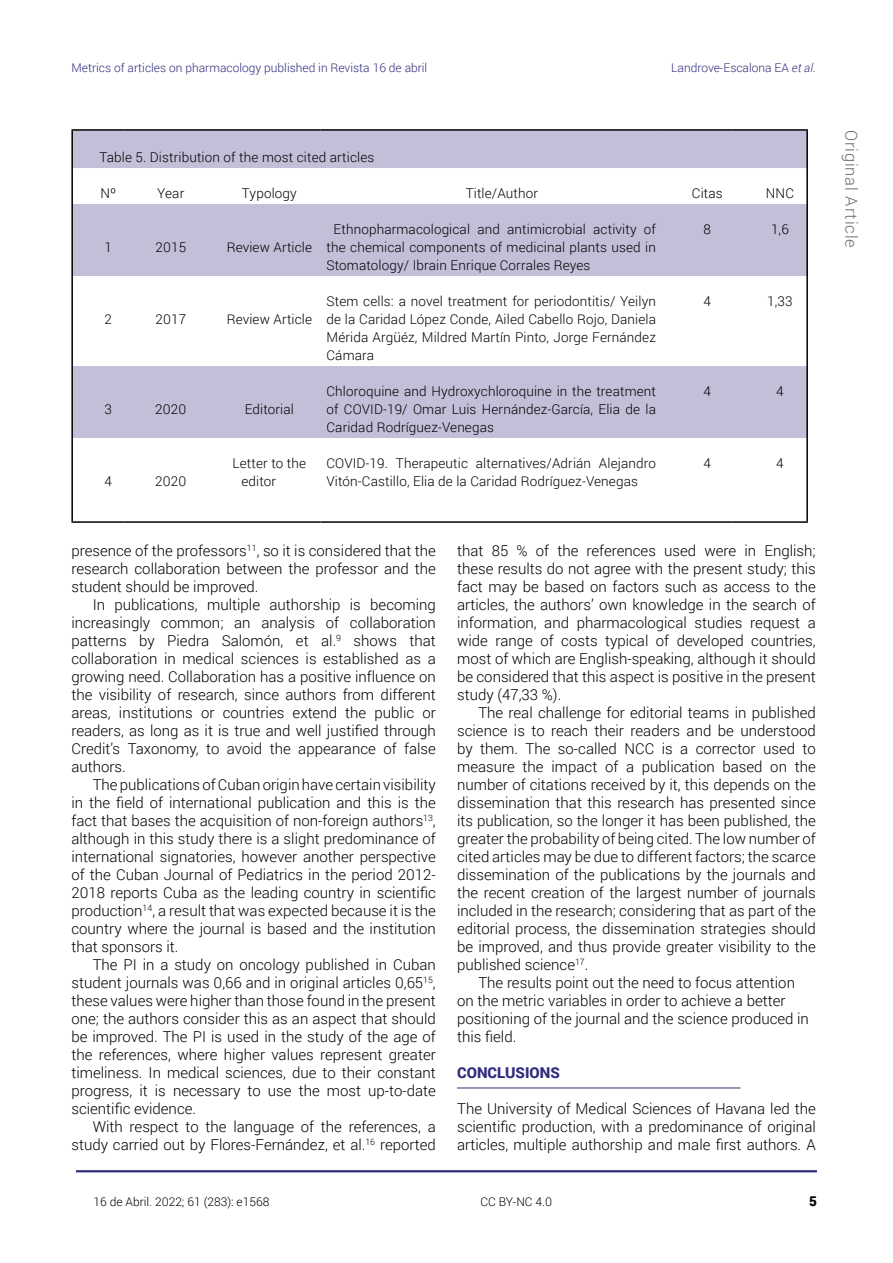
<style>
.page{position:relative;width:893px;height:1263px;background:#fff}
.page>*{position:absolute;margin:0;border:0;box-sizing:border-box;transform-origin:0 0}
.t1{font:300 16.5px "Roboto";letter-spacing:.05em;color:#6e6e6e}
.t2{font:300 15px/18px "Roboto";color:#000;text-align:justify}
.t3{font:900 15px "Roboto";color:#322d7d}
.t4{font:300 13.5px/18px "Roboto";letter-spacing:.01em;color:#000;text-align:justify}
.t5{font:900 13.5px "Roboto";color:#000}
.t6{font:300 12px "Roboto";color:#322d7d}
.t7{font:300 12px "Roboto";color:#000}
.s1{font-style:italic}
</style>
<div class="page">
<hr style="left:76px;top:1170px;width:741px;height:2px;background:#322d7d">
<hr style="left:457px;top:1087px;width:283px;height:1px;background:#322d7d">
<div style="left:73px;top:131px;width:733px;height:37px;background:#c2c0d8"></div>
<svg style="left:73px;top:204px;width:733px;height:234px;fill:#c2c0d8"></svg>
<hr style="left:71px;top:129px;width:52px;height:2px;background:#000">
<hr style="left:71px;top:131px;width:2px;height:37px;background:#000">
<hr style="left:123px;top:129px;width:74px;height:2px;background:#000">
<hr style="left:197px;top:129px;width:123px;height:2px;background:#000">
<hr style="left:320px;top:129px;width:342px;height:2px;background:#000">
<hr style="left:662px;top:129px;width:69px;height:2px;background:#000">
<hr style="left:731px;top:129px;width:77px;height:2px;background:#000">
<hr style="left:806px;top:131px;width:2px;height:37px;background:#000">
<hr style="left:71px;top:168px;width:2px;height:36px;background:#000">
<hr style="left:806px;top:168px;width:2px;height:36px;background:#000">
<hr style="left:71px;top:204px;width:2px;height:72px;background:#000">
<hr style="left:806px;top:204px;width:2px;height:72px;background:#000">
<hr style="left:71px;top:276px;width:2px;height:90px;background:#000">
<hr style="left:806px;top:276px;width:2px;height:90px;background:#000">
<hr style="left:71px;top:366px;width:2px;height:72px;background:#000">
<hr style="left:806px;top:366px;width:2px;height:72px;background:#000">
<hr style="left:71px;top:438px;width:2px;height:83px;background:#000">
<hr style="left:806px;top:438px;width:2px;height:83px;background:#000">
<hr style="left:71px;top:521px;width:52px;height:2px;background:#000">
<hr style="left:123px;top:521px;width:74px;height:2px;background:#000">
<hr style="left:197px;top:521px;width:123px;height:2px;background:#000">
<hr style="left:320px;top:521px;width:342px;height:2px;background:#000">
<hr style="left:662px;top:521px;width:69px;height:2px;background:#000">
<hr style="left:731px;top:521px;width:77px;height:2px;background:#000">
<p class="t6" style="left:71px;top:59px;width:357px">Metrics of articles on pharmacology published in Revista 16 de abril</p>
<p class="t6" style="left:671px;top:59px;width:146px">Landrove-Escalona EA <span class="s1">et al</span>.</p>
<p class="t4" style="left:99px;top:148px;width:276px">Table 5. Distribution of the most cited articles</p>
<p class="t4" style="left:100px;top:184px;width:17px">Nº</p>
<p class="t4" style="left:157px;top:184px;width:28px">Year</p>
<p class="t4" style="left:242px;top:184px;width:56px">Typology</p>
<p class="t4" style="left:466px;top:184px;width:74px">Title/Author</p>
<p class="t4" style="left:692px;top:184px;width:32px">Citas</p>
<p class="t4" style="left:766px;top:184px;width:30px">NNC</p>
<p class="t4" style="left:105px;top:238px;width:9px">1</p>
<p class="t4" style="left:155px;top:238px;width:32px">2015</p>
<p class="t4" style="left:227px;top:238px;width:87px">Review Article</p>
<p class="t4" style="left:105px;top:310px;width:9px">2</p>
<p class="t4" style="left:155px;top:310px;width:32px">2017</p>
<p class="t4" style="left:227px;top:310px;width:87px">Review Article</p>
<p class="t4" style="left:105px;top:400px;width:9px">3</p>
<p class="t4" style="left:155px;top:400px;width:33px">2020</p>
<p class="t4" style="left:245px;top:400px;width:51px">Editorial</p>
<p class="t4" style="left:326px;top:220px;width:331px;text-indent:7px">Ethnopharmacological and antimicrobial activity of the chemical components of medicinal plants used in Stomatology/ Ibrain Enrique Corrales Reyes</p>
<p class="t4" style="left:704px;top:220px;width:9px">8</p>
<p class="t4" style="left:771px;top:220px;width:19px">1,6</p>
<p class="t4" style="left:326px;top:292px;width:331px">Stem cells: a novel treatment for periodontitis/ Yeilyn de la Caridad López Conde, Ailed Cabello Rojo, Daniela Mérida Argüéz, Mildred Martín Pinto, Jorge Fernández Cámara</p>
<p class="t4" style="left:704px;top:292px;width:9px">4</p>
<p class="t4" style="left:767px;top:292px;width:27px">1,33</p>
<p class="t4" style="left:326px;top:382px;width:331px">Chloroquine and Hydroxychloroquine in the treatment of COVID-19/ Omar Luis Hernández-García, Elia de la Caridad Rodríguez-Venegas</p>
<p class="t4" style="left:704px;top:382px;width:9px">4</p>
<p class="t4" style="left:776px;top:382px;width:9px">4</p>
<p class="t4" style="left:105px;top:472px;width:9px">4</p>
<p class="t4" style="left:155px;top:472px;width:33px">2020</p>
<p class="t4" style="left:241px;top:454px;width:66px;text-indent:-9px">Letter to the editor</p>
<p class="t4" style="left:326px;top:454px;width:331px">COVID-19. Therapeutic alternatives/Adrián Alejandro<br>Vitón-Castillo, Elia de la Caridad Rodríguez-Venegas</p>
<p class="t4" style="left:703px;top:454px;width:9px">4</p>
<p class="t4" style="left:776px;top:454px;width:9px">4</p>
<p class="t2" style="left:71px;top:541px;width:366px">presence of the professors<sup>11</sup>, so it is considered that the research collaboration between the professor and the student should be improved.</p>
<p class="t2" style="left:71px;top:595px;width:366px;text-indent:21px">In publications, multiple authorship is becoming increasingly common; an analysis of collaboration patterns by Piedra Salomón, et al.<sup>9</sup> shows that collaboration in medical sciences is established as a growing need. Collaboration has a positive influence on the visibility of research, since authors from different areas, institutions or countries extend the public or readers, as long as it is true and well justified through Credit’s Taxonomy, to avoid the appearance of false authors.</p>
<p class="t2" style="left:71px;top:775px;width:366px;text-indent:21px">The publications of Cuban origin have certain visibility in the field of international publication and this is the fact that bases the acquisition of non-foreign authors<sup>13</sup>, although in this study there is a slight predominance of international signatories, however another perspective of the Cuban Journal of Pediatrics in the period 2012- 2018 reports Cuba as the leading country in scientific production<sup>14</sup>, a result that was expected because it is the country where the journal is based and the institution that sponsors it.</p>
<p class="t2" style="left:71px;top:955px;width:366px;text-indent:21px">The PI in a study on oncology published in Cuban student journals was 0,66 and in original articles 0,65<sup>15</sup>, these values were higher than those found in the present one; the authors consider this as an aspect that should be improved. The PI is used in the study of the age of the references, where higher values represent greater timeliness. In medical sciences, due to their constant progress, it is necessary to use the most up-to-date scientific evidence.</p>
<p class="t2" style="left:71px;top:1117px;width:366px;text-align:right">With respect to the language of the references, a study carried out by Flores-Fernández, et al.<sup>16</sup> reported</p>
<p class="t2" style="left:457px;top:541px;width:360px">that 85 % of the references used were in English; these results do not agree with the present study; this fact may be based on factors such as access to the articles, the authors’ own knowledge in the search of information, and pharmacological studies request a wide range of costs typical of developed countries, most of which are English-speaking, although it should be considered that this aspect is positive in the present study (47,33 %).</p>
<p class="t2" style="left:457px;top:703px;width:360px;text-indent:21px">The real challenge for editorial teams in published science is to reach their readers and be understood by them. The so-called NCC is a corrector used to measure the impact of a publication based on the number of citations received by it, this depends on the dissemination that this research has presented since its publication, so the longer it has been published, the greater the probability of being cited. The low number of cited articles may be due to different factors; the scarce dissemination of the publications by the journals and the recent creation of the largest number of journals included in the research; considering that as part of the editorial process, the dissemination strategies should be improved, and thus provide greater visibility to the published science<sup>17</sup>.</p>
<p class="t2" style="left:457px;top:973px;width:353px;text-align:left;text-indent:21px">The results point out the need to focus attention on the metric variables in order to achieve a better positioning of the journal and the science produced in this field.</p>
<p class="t3" style="left:457px;top:1062px;width:104px">CONCLUSIONS</p>
<p class="t2" style="left:457px;top:1099px;width:360px">The University of Medical Sciences of Havana led the scientific production, with a predominance of original articles, multiple authorship and male first authors. A</p>
<p class="t7" style="left:94px;top:1193px;width:177px">16 de Abril. 2022; 61 (283): e1568</p>
<p class="t7" style="left:480px;top:1193px;width:73px">CC BY-NC 4.0</p>
<p class="t5" style="left:809px;top:1192px;width:9px">5</p>
<p class="t1" style="left:863px;top:130px;width:119px;rotate:90deg">Original Article</p>
</div>
